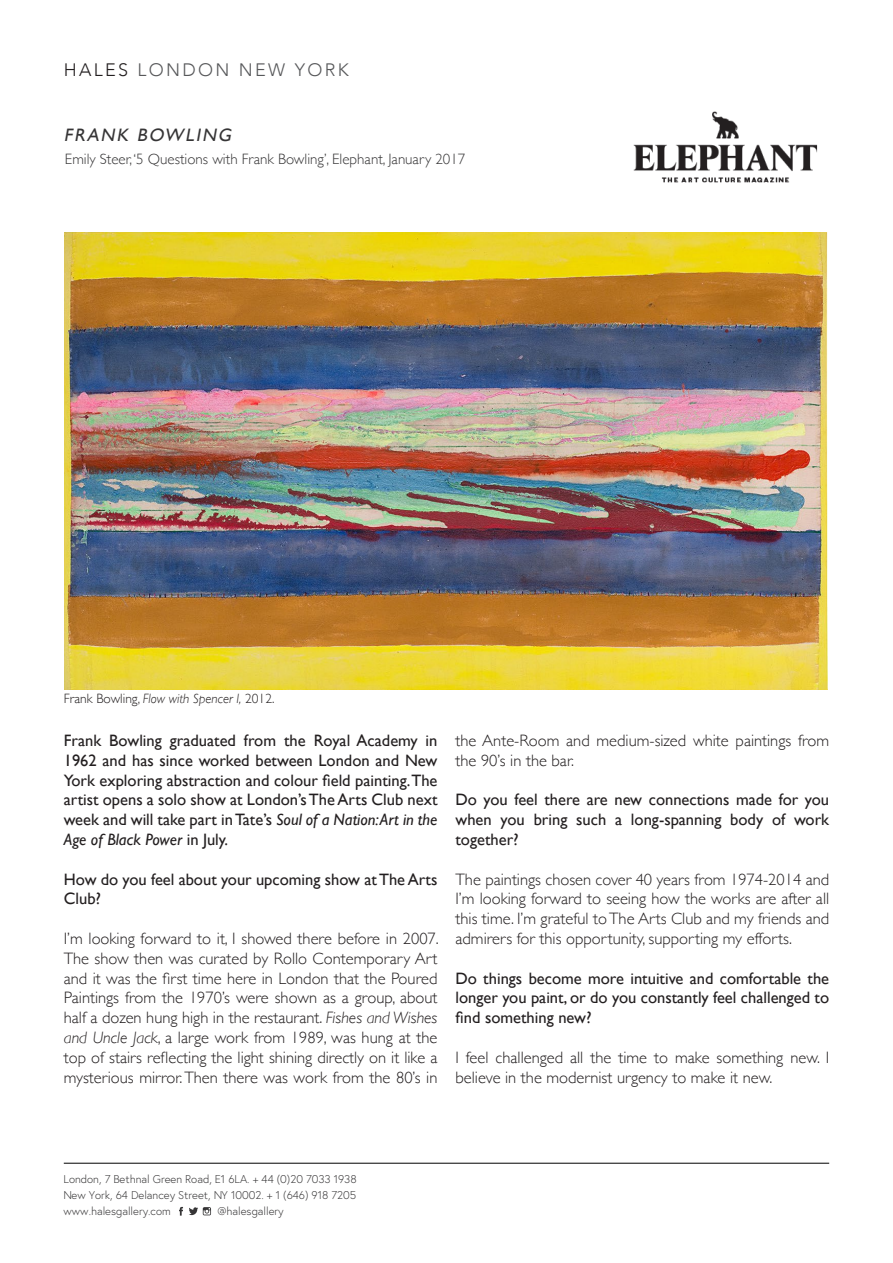
<style>
.page{position:relative;width:893px;height:1263px;background:#fff}
.page>*{position:absolute;margin:0;border:0;box-sizing:border-box;transform-origin:0 0}
.t1{font:300 18px "Avenir";letter-spacing:.13em;color:#57585a}
.t2{font:italic 18px "Gill Sans";color:#363536}
.t3{font:300 16.5px/19.8px "Gill Sans";color:#231f20;text-align:justify}
.t4{font:16.5px/19.8px "Gill Sans";color:#231f20;text-align:justify}
.t5{font:300 15px "Gill Sans";color:#363536}
.t6{font:300 13.5px "Gill Sans";color:#231f20}
.t7{font:300 11.25px/16.2px "Europa HALESEDIT";color:#363536;text-align:justify}
.s1{color:#231f20}
.s2{font-style:italic}
</style>
<div class="page">
<hr style="left:64px;top:1163px;width:765px;height:1px;background:#000">
<svg style="left:179px;top:1207px;width:4px;height:8px"></svg>
<svg style="left:189px;top:1207px;width:22px;height:8px"></svg>
<img style="left:65px;top:233px;width:763px;height:457px">
<img style="left:633px;top:111px;width:185px;height:72px">
<p class="t1" style="left:64px;top:60px;width:286px"><span class="s1">HALES</span> LONDON NEW YORK</p>
<p class="t2" style="left:64px;top:125px;width:173px">FRANK BOWLING</p>
<p class="t5" style="left:65px;top:148px;width:402px">Emily Steer, ‘5 Questions with Frank Bowling’, Elephant, January 2017</p>
<p class="t6" style="left:64px;top:688px;width:212px">Frank Bowling, <span class="s2">Flow with Spencer I,</span> 2012.</p>
<p class="t4" style="left:64px;top:730px;width:375px">Frank Bowling graduated from the Royal Academy in 1962 and has since worked between London and New York exploring abstraction and colour field painting.The artist opens a solo show at London’s The Arts Club next week and will take part in Tate’s <span class="s2">Soul of a Nation: Art in the Age of Black Power</span> in July.</p>
<p class="t4" style="left:64px;top:869px;width:375px">How do you feel about your upcoming show at The Arts<br>Club?</p>
<p class="t3" style="left:64px;top:928px;width:376px">I’m looking forward to it, I showed there before in 2007.<br>The show then was curated by Rollo Contemporary Art and it was the first time here in London that the Poured Paintings from the 1970’s were shown as a group, about half a dozen hung high in the restaurant. <span class="s2">Fishes and Wishes and Uncle Jack</span>, a large work from 1989, was hung at the top of stairs reflecting the light shining directly on it like a mysterious mirror. Then there was work from the 80’s in</p>
<p class="t3" style="left:455px;top:730px;width:375px">the Ante-Room and medium-sized white paintings from the 90’s in the bar.</p>
<p class="t4" style="left:455px;top:790px;width:375px">Do you feel there are new connections made for you when you bring such a long-spanning body of work together?</p>
<p class="t3" style="left:455px;top:868px;width:375px">The paintings chosen cover 40 years from 1974-2014 and I’m looking forward to seeing how the works are after all this time. I’m grateful to The Arts Club and my friends and admirers for this opportunity, supporting my efforts.</p>
<p class="t4" style="left:455px;top:968px;width:375px">Do things become more intuitive and comfortable the longer you paint, or do you constantly feel challenged to find something new?</p>
<p class="t3" style="left:455px;top:1047px;width:375px">I feel challenged all the time to make something new. I believe in the modernist urgency to make it new.</p>
<p class="t7" style="left:64px;top:1170px;width:295px">London, 7 Bethnal Green Road, E1 6LA. + 44 (0)20 7033 1938<br>New York, 64 Delancey Street, NY 10002. + 1 (646) 918 7205 www.halesgallery.com</p>
<p class="t7" style="left:218px;top:1203px;width:68px">@halesgallery</p>
</div>
